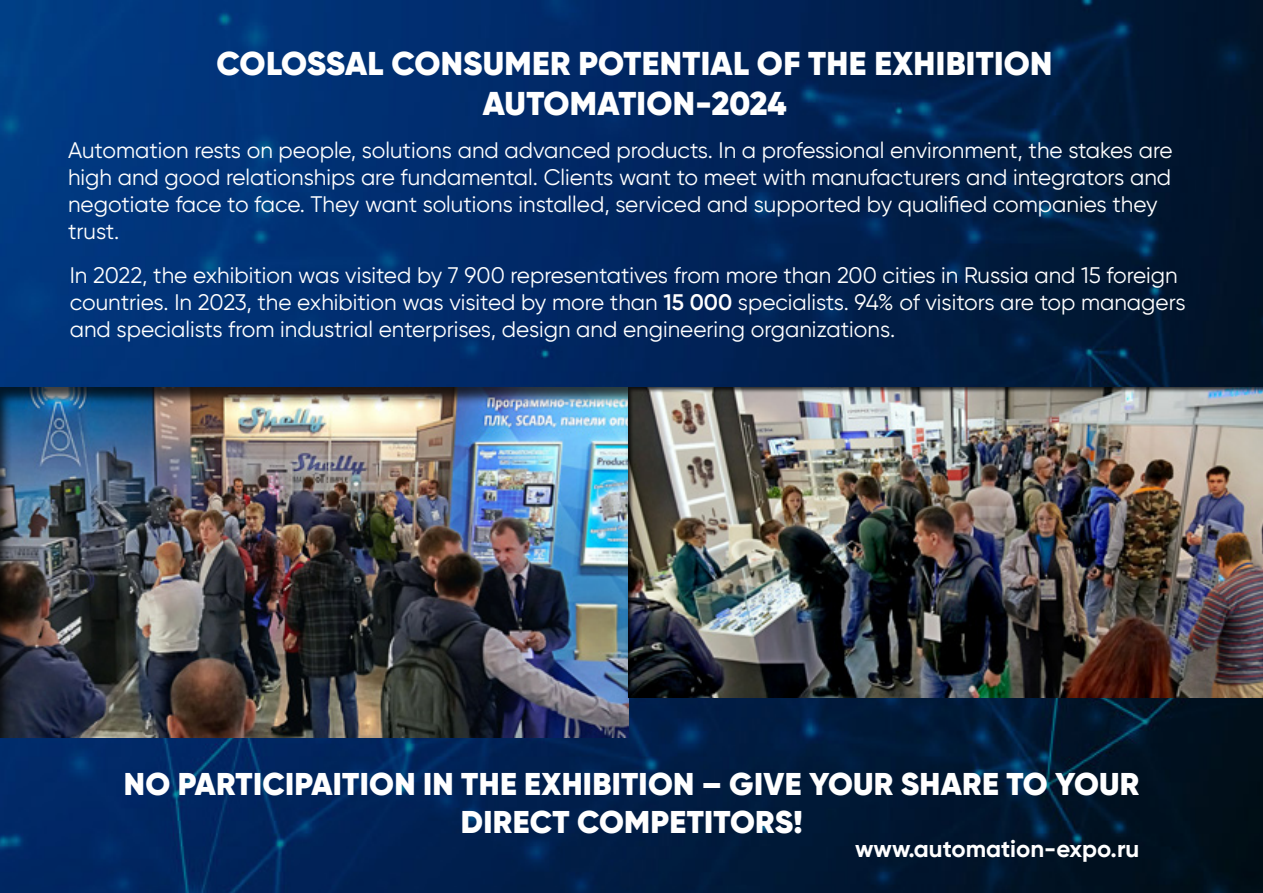
<style>
.page{position:relative;width:1263px;height:893px;background:#fff}
.page>*{position:absolute;margin:0;border:0;box-sizing:border-box;transform-origin:0 0}
.t1{font:900 33px/39.6px "Gilroy";letter-spacing:.01em;color:#fff;text-align:center}
.t2{font:900 31.5px/37.8px "Gilroy";letter-spacing:.01em;color:#fff;text-align:center}
.t3{font:700 24px "Gilroy";color:#fff}
.t4{font:22.5px/27px "Gilroy";color:#fff}
.s1{font-weight:600}
</style>
<div class="page">
<img style="left:0;top:0;width:1263px;height:893px">
<div style="left:0;top:379px;width:640px;height:360px;background:#000;opacity:.75"></div>
<div style="left:628px;top:388px;width:635px;height:310px;background:#000;opacity:.75"></div>
<h1 class="t1" style="left:217px;top:44px;width:837px">COLOSSAL CONSUMER POTENTIAL OF THE EXHIBITION<br>AUTOMATION-2024</h1>
<p class="t4" style="left:68px;top:137px;width:1106px">Automation rests on people, solutions and advanced products. In a professional environment, the stakes are high and good relationships are fundamental. Clients want to meet with manufacturers and integrators and negotiate face to face. They want solutions installed, serviced and supported by qualified companies they trust.</p>
<p class="t4" style="left:70px;top:261px;width:1117px">In 2022, the exhibition was visited by 7 900 representatives from more than 200 cities in Russia and 15 foreign countries. In 2023, the exhibition was visited by more than <span class="s1">15 000</span> specialists. 94% of visitors are top managers and specialists from industrial enterprises, design and engineering organizations.</p>
<h2 class="t2" style="left:124px;top:765px;width:1017px">NO PARTICIPAITION IN THE EXHIBITION – GIVE YOUR SHARE TO YOUR<br>DIRECT COMPETITORS!</h2>
<p class="t3" style="left:855px;top:834px;width:286px">www.automation-expo.ru</p>
</div>
